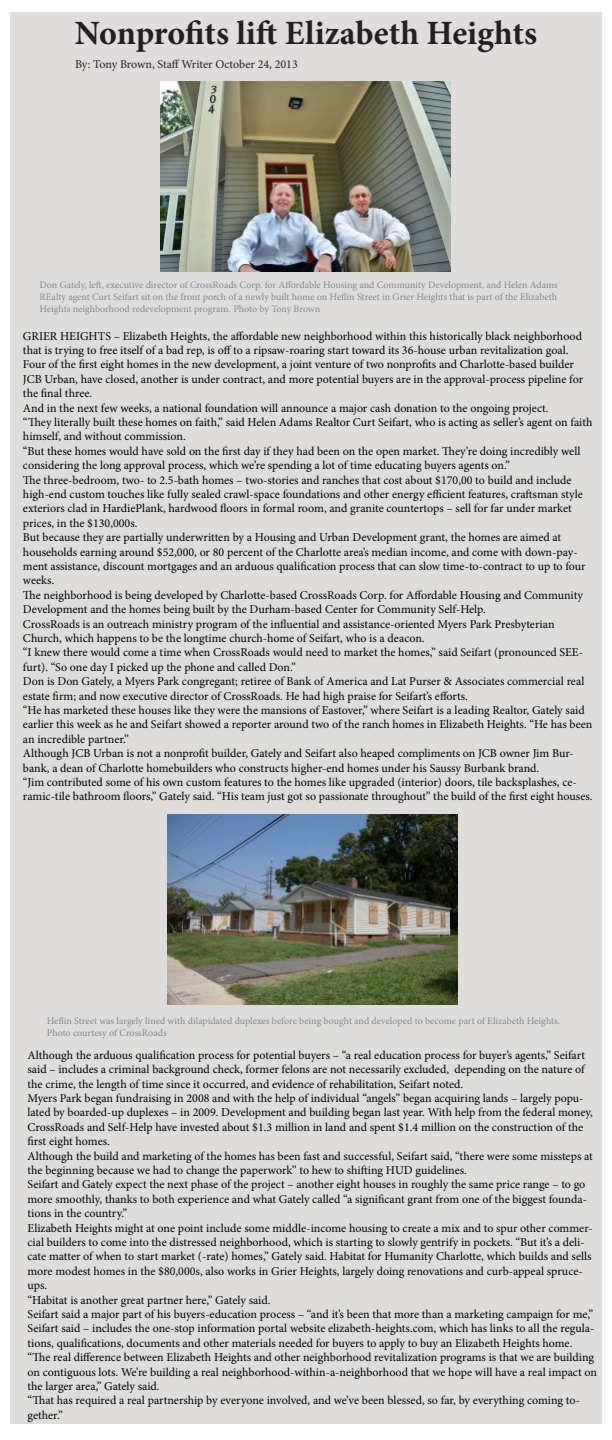
<style>
.page{position:relative;width:612px;height:1440px;background:#fff}
.page>*{position:absolute;margin:0;border:0;box-sizing:border-box;transform-origin:0 0}
.t1{font:700 34px "Minion Pro";color:#231f20}
.t2{font:12px/14.4px "Minion Pro";letter-spacing:-.005em;color:#000}
.t3{font:12px "Minion Pro";letter-spacing:-.005em;color:#231f20}
.t4{font:10px/12px "Minion Pro";color:#87898c;text-align:justify}
</style>
<div class="page">
<div style="left:10px;top:12px;width:592px;height:1411px;background:#dedddc"></div>
<img style="left:160px;top:82px;width:290px;height:189px">
<img style="left:167px;top:815px;width:290px;height:189px">
<p class="t1" style="left:75px;top:9px;width:464px">Nonprofits lift Elizabeth Heights</p>
<p class="t3" style="left:75px;top:56px;width:224px">By: Tony Brown, Staff Writer October 24, 2013</p>
<p class="t4" style="left:40px;top:279px;width:520px">Don Gately, left, executive director of CrossRoads Corp. for Affordable Housing and Community Development, and Helen Adams REalty agent Curt Seifart sit on the front porch of a newly built home on Heflin Street in Grier Heights that is part of the Elizabeth Heights neighborhood redevelopment program. Photo by Tony Brown</p>
<p class="t2" style="left:23px;top:329px;width:561px">GRIER HEIGHTS – Elizabeth Heights, the affordable new neighborhood within this historically black neighborhood that is trying to free itself of a bad rep, is off to a ripsaw-roaring start toward its 36-house urban revitalization goal.</p>
<p class="t2" style="left:23px;top:357px;width:562px">Four of the first eight homes in the new development, a joint venture of two nonprofits and Charlotte-based builder<br>JCB Urban, have closed, another is under contract, and more potential buyers are in the approval-process pipeline for the final three.</p>
<p class="t2" style="left:23px;top:401px;width:527px">And in the next few weeks, a national foundation will announce a major cash donation to the ongoing project.</p>
<p class="t2" style="left:23px;top:415px;width:571px">“They literally built these homes on faith,” said Helen Adams Realtor Curt Seifart, who is acting as seller’s agent on faith himself, and without commission.</p>
<p class="t2" style="left:23px;top:444px;width:559px">“But these homes would have sold on the first day if they had been on the open market. They’re doing incredibly well considering the long approval process, which we’re spending a lot of time educating buyers agents on.”</p>
<p class="t2" style="left:23px;top:473px;width:562px">The three-bedroom, two- to 2.5-bath homes – two-stories and ranches that cost about $170,00 to build and include high-end custom touches like fully sealed crawl-space foundations and other energy efficient features, craftsman style exteriors clad in HardiePlank, hardwood floors in formal room, and granite countertops – sell for far under market prices, in the $130,000s.</p>
<p class="t2" style="left:23px;top:530px;width:564px">But because they are partially underwritten by a Housing and Urban Development grant, the homes are aimed at households earning around $52,000, or 80 percent of the Charlotte area’s median income, and come with down-pay&shy;ment assistance, discount mortgages and an arduous qualification process that can slow time-to-contract to up to four weeks.</p>
<p class="t2" style="left:23px;top:588px;width:561px">The neighborhood is being developed by Charlotte-based CrossRoads Corp. for Affordable Housing and Community<br>Development and the homes being built by the Durham-based Center for Community Self-Help.</p>
<p class="t2" style="left:23px;top:617px;width:533px">CrossRoads is an outreach ministry program of the influential and assistance-oriented Myers Park Presbyterian<br>Church, which happens to be the longtime church-home of Seifart, who is a deacon.</p>
<p class="t2" style="left:23px;top:645px;width:562px">“I knew there would come a time when CrossRoads would need to market the homes,” said Seifart (pronounced SEE&shy;furt). “So one day I picked up the phone and called Don.”</p>
<p class="t2" style="left:23px;top:674px;width:563px">Don is Don Gately, a Myers Park congregant; retiree of Bank of America and Lat Purser &amp; Associates commercial real estate firm; and now executive director of CrossRoads. He had high praise for Seifart’s efforts.</p>
<p class="t2" style="left:23px;top:703px;width:571px">“He has marketed these houses like they were the mansions of Eastover,” where Seifart is a leading Realtor, Gately said earlier this week as he and Seifart showed a reporter around two of the ranch homes in Elizabeth Heights. “He has been an incredible partner.”</p>
<p class="t2" style="left:23px;top:746px;width:552px">Although JCB Urban is not a nonprofit builder, Gately and Seifart also heaped compliments on JCB owner Jim Bur&shy;bank, a dean of Charlotte homebuilders who constructs higher-end homes under his Saussy Burbank brand.</p>
<p class="t2" style="left:23px;top:775px;width:571px">“Jim contributed some of his own custom features to the homes like upgraded (interior) doors, tile backsplashes, ce&shy;ramic-tile bathroom floors,” Gately said. “His team just got so passionate throughout” the build of the first eight houses.</p>
<p class="t4" style="left:47px;top:1015px;width:515px">Heflin Street was largely lined with dilapidated duplexes before being bought and developed to become part of Elizabeth Heights.<br>Photo courtesy of CrossRoads</p>
<p class="t2" style="left:28px;top:1048px;width:559px;text-align:justify">Although the arduous qualification process for potential buyers – “a real education process for buyer’s agents,” Seifart said – includes a criminal background check, former felons are not necessarily excluded, depending on the nature of the crime, the length of time since it occurred, and evidence of rehabilitation, Seifart noted.</p>
<p class="t2" style="left:28px;top:1091px;width:567px">Myers Park began fundraising in 2008 and with the help of individual “angels” began acquiring lands – largely popu&shy;lated by boarded-up duplexes – in 2009. Development and building began last year. With help from the federal money, CrossRoads and Self-Help have invested about $1.3 million in land and spent $1.4 million on the construction of the first eight homes.</p>
<p class="t2" style="left:28px;top:1149px;width:567px">Although the build and marketing of the homes has been fast and successful, Seifart said, “there were some missteps at the beginning because we had to change the paperwork” to hew to shifting HUD guidelines.</p>
<p class="t2" style="left:28px;top:1177px;width:561px">Seifart and Gately expect the next phase of the project – another eight houses in roughly the same price range – to go more smoothly, thanks to both experience and what Gately called “a significant grant from one of the biggest founda&shy;tions in the country.”</p>
<p class="t2" style="left:28px;top:1221px;width:567px">Elizabeth Heights might at one point include some middle-income housing to create a mix and to spur other commer&shy;cial builders to come into the distressed neighborhood, which is starting to slowly gentrify in pockets. “But it’s a deli&shy;cate matter of when to start market (-rate) homes,” Gately said. Habitat for Humanity Charlotte, which builds and sells more modest homes in the $80,000s, also works in Grier Heights, largely doing renovations and curb-appeal spruce&shy;ups.</p>
<p class="t2" style="left:28px;top:1293px;width:245px">“Habitat is another great partner here,” Gately said.</p>
<p class="t2" style="left:28px;top:1307px;width:568px;text-align:justify">Seifart said a major part of his buyers-education process – “and it’s been that more than a marketing campaign for me,” Seifart said – includes the one-stop information portal website elizabeth-heights.com, which has links to all the regula&shy;tions, qualifications, documents and other materials needed for buyers to apply to buy an Elizabeth Heights home.</p>
<p class="t2" style="left:28px;top:1350px;width:571px">“The real difference between Elizabeth Heights and other neighborhood revitalization programs is that we are building on contiguous lots. We’re building a real neighborhood-within-a-neighborhood that we hope will have a real impact on the larger area,” Gately said.</p>
<p class="t2" style="left:28px;top:1393px;width:554px">“That has required a real partnership by everyone involved, and we’ve been blessed, so far, by everything coming to&shy;gether.”</p>
</div>
